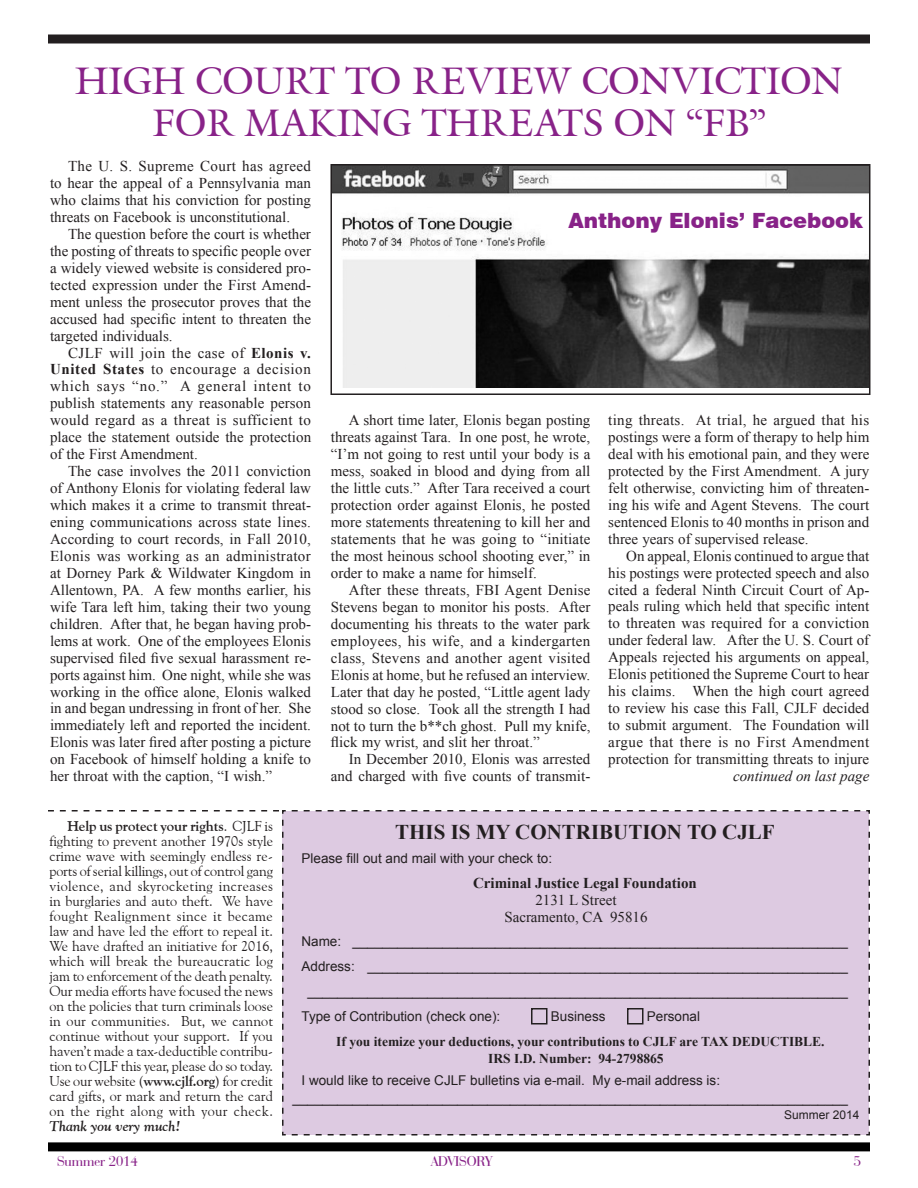
<style>
.page{position:relative;width:918px;height:1188px;background:#fff}
.page>*{position:absolute;margin:0;border:0;box-sizing:border-box;transform-origin:0 0}
.HD_-_Galliard{font:37.5px/41.2px "Galliard IT Cby BT";color:#828;text-align:center}
.ZCont-Center{font:700 21px "Times New Roman";color:#231f20}
.HD_-_Arial_cont_d{font:900 21px "Swiss 721 BT";color:#828}
.Body_text{font:15px/17px "Times New Roman";color:#231f20;text-align:justify}
.ZCont-Center-2{font:700 15px "Times New Roman";color:#231f20}
.ZCont-Center-3{font:15px "Times New Roman";color:#231f20}
.Continued_On{font:italic 15px "Times New Roman";color:#231f20}
.t1{font:15px "Bauer Bodoni BT";color:#828}
.ZCont-Solicitation{font:14.25px/15px "Goudy Old Style BT";letter-spacing:.025em;color:#231f20;text-align:justify}
.ZCont-Text{font:13.5px/17.5px "Arial";color:#231f20}
.ZCont-IDNumber{font:700 13.5px/17.5px "Times New Roman";color:#231f20}
.ZCont-Issue{font:12px "Arial";color:#231f20}
.s1{font-weight:700}
.s2{font-weight:700;font-style:italic}
</style>
<div class="page">
<div style="left:282px;top:810px;width:588px;height:326px;background:#ddcae1"></div>
<svg style="left:48px;top:810px;width:231px;height:2px"></svg>
<div style="left:627px;top:1008px;width:17px;height:16px;border:2px solid #231f20"></div>
<div style="left:531px;top:1008px;width:17px;height:16px;border:2px solid #231f20"></div>
<div style="left:48px;top:34px;width:822px;height:10px;background:#231f20"></div>
<div style="left:48px;top:1142px;width:822px;height:9px;background:#000"></div>
<img style="left:333px;top:167px;width:534px;height:221px">
<div style="left:330px;top:164px;width:540px;height:231px;border:2px solid #231f20"></div>
<p class="HD_-_Galliard" style="left:75px;top:61px;width:769px">HIGH COURT TO REVIEW CONVICTION<br>FOR MAKING THREATS ON “FB”</p>
<p class="Body_text" style="left:50px;top:157px;width:263px;text-indent:18px">The U. S. Supreme Court has agreed to hear the appeal of a Pennsylvania man who claims that his conviction for posting threats on Facebook is unconstitutional.</p>
<p class="Body_text" style="left:50px;top:225px;width:263px;text-indent:18px">The question before the court is whether the posting of threats to specific people over a widely viewed website is considered pro&shy;tected expression under the First Amend&shy;ment unless the prosecutor proves that the accused had specific intent to threaten the targeted individuals.</p>
<p class="Body_text" style="left:50px;top:344px;width:263px;text-indent:18px">CJLF will join the case of <span class="s1">Elonis v.<br>United States</span> to encourage a decision which says “no.” A general intent to publish statements any reasonable person would regard as a threat is sufficient to place the statement outside the protection of the First Amendment.</p>
<p class="Body_text" style="left:50px;top:462px;width:263px;text-indent:18px">The case involves the 2011 conviction of Anthony Elonis for violating federal law which makes it a crime to transmit threat&shy;ening communications across state lines.<br>According to court records, in Fall 2010, Elonis was working as an administrator at Dorney Park &amp; Wildwater Kingdom in Allentown, PA. A few months earlier, his wife Tara left him, taking their two young children. After that, he began having prob&shy;lems at work. One of the employees Elonis supervised filed five sexual harassment re&shy;ports against him. One night, while she was working in the office alone, Elonis walked in and began undressing in front of her. She immediately left and reported the incident.<br>Elonis was later fired after posting a picture on Facebook of himself holding a knife to her throat with the caption, “I wish.”</p>
<p class="HD_-_Arial_cont_d" style="left:568px;top:208px;width:296px">Anthony Elonis’ Facebook</p>
<p class="Body_text" style="left:608px;top:411px;width:263px">ting threats. At trial, he argued that his postings were a form of therapy to help him deal with his emotional pain, and they were protected by the First Amendment. A jury felt otherwise, convicting him of threaten&shy;ing his wife and Agent Stevens. The court sentenced Elonis to 40 months in prison and three years of supervised release.</p>
<p class="Body_text" style="left:608px;top:547px;width:263px;text-indent:18px">On appeal, Elonis continued to argue that his postings were protected speech and also cited a federal Ninth Circuit Court of Ap&shy;peals ruling which held that specific intent to threaten was required for a conviction under federal law. After the U. S. Court of Appeals rejected his arguments on appeal, Elonis petitioned the Supreme Court to hear his claims. When the high court agreed to review his case this Fall, CJLF decided to submit argument. The Foundation will argue that there is no First Amendment protection for transmitting threats to injure</p>
<p class="Body_text" style="left:331px;top:412px;width:261px;text-indent:18px">A short time later, Elonis began posting threats against Tara. In one post, he wrote, “I’m not going to rest until your body is a mess, soaked in blood and dying from all the little cuts.” After Tara received a court protection order against Elonis, he posted more statements threatening to kill her and statements that he was going to “initiate the most heinous school shooting ever,” in order to make a name for himself.</p>
<p class="Body_text" style="left:331px;top:581px;width:261px;text-indent:18px">After these threats, FBI Agent Denise Stevens began to monitor his posts. After documenting his threats to the water park employees, his wife, and a kindergarten class, Stevens and another agent visited Elonis at home, but he refused an interview.<br>Later that day he posted, “Little agent lady stood so close. Took all the strength I had not to turn the b**ch ghost. Pull my knife, flick my wrist, and slit her throat.”</p>
<p class="Body_text" style="left:331px;top:751px;width:261px;text-align:right">In December 2010, Elonis was arrested and charged with five counts of transmit-</p>
<p class="Continued_On" style="left:733px;top:766px;width:138px">continued on last page</p>
<p class="ZCont-Solicitation" style="left:50px;top:819px;width:225px;text-indent:18px"><span class="s1">Help us protect your rights</span>. CJLF is fighting to prevent another 1970s style crime wave with seemingly endless re&shy;ports of serial killings, out of control gang violence, and skyrocketing increases in burglaries and auto theft. We have fought Realignment since it became law and have led the effort to repeal it.<br>We have drafted an initiative for 2016, which will break the bureaucratic log jam to enforcement of the death penalty.<br>Our media efforts have focused the news on the policies that turn criminals loose in our communities. But, we cannot continue without your support. If you haven’t made a tax-deductible contribu&shy;tion to CJLF this year, please do so today.<br>Use our website (<span class="s1">www.cjlf.org</span>) for credit card gifts, or mark and return the card on the right along with your check.<br><span class="s2">Thank you very much!</span></p>
<p class="ZCont-Center" style="left:395px;top:818px;width:381px">THIS IS MY CONTRIBUTION TO CJLF</p>
<p class="ZCont-Text" style="left:302px;top:849px;width:252px">Please fill out and mail with your check to:</p>
<p class="ZCont-Center-2" style="left:473px;top:872px;width:225px">Criminal Justice Legal Foundation</p>
<p class="ZCont-Center-3" style="left:535px;top:890px;width:83px">2131 L Street</p>
<p class="ZCont-Center-3" style="left:504px;top:907px;width:145px">Sacramento, CA 95816</p>
<p class="ZCont-Text" style="left:302px;top:932px;width:548px">Name: __________________________________________________________________</p>
<p class="ZCont-Text" style="left:302px;top:957px;width:548px">Address: ________________________________________________________________</p>
<p class="ZCont-Text" style="left:308px;top:982px;width:542px">________________________________________________________________________</p>
<p class="ZCont-Text" style="left:302px;top:1007px;width:200px">Type of Contribution (check one):</p>
<p class="ZCont-Text" style="left:551px;top:1007px;width:56px">Business</p>
<p class="ZCont-Text" style="left:647px;top:1007px;width:55px">Personal</p>
<p class="ZCont-IDNumber" style="left:488px;top:1032px;width:338px;text-indent:-152px">If you itemize your deductions, your contributions to CJLF are TAX DEDUCTIBLE.<br>IRS I.D. Number: 94-2798865</p>
<p class="ZCont-Text" style="left:292px;top:1072px;width:557px;text-indent:9px">I would like to receive CJLF bulletins via e-mail. My e-mail address is: __________________________________________________________________________</p>
<p class="ZCont-Issue" style="left:784px;top:1107px;width:77px">Summer 2014</p>
<p class="t1" style="left:57px;top:1152px;width:82px">Summer 2014</p>
<p class="t1" style="left:431px;top:1152px;width:63px">ADVISORY</p>
<p class="t1" style="left:854px;top:1152px;width:9px">5</p>
</div>
